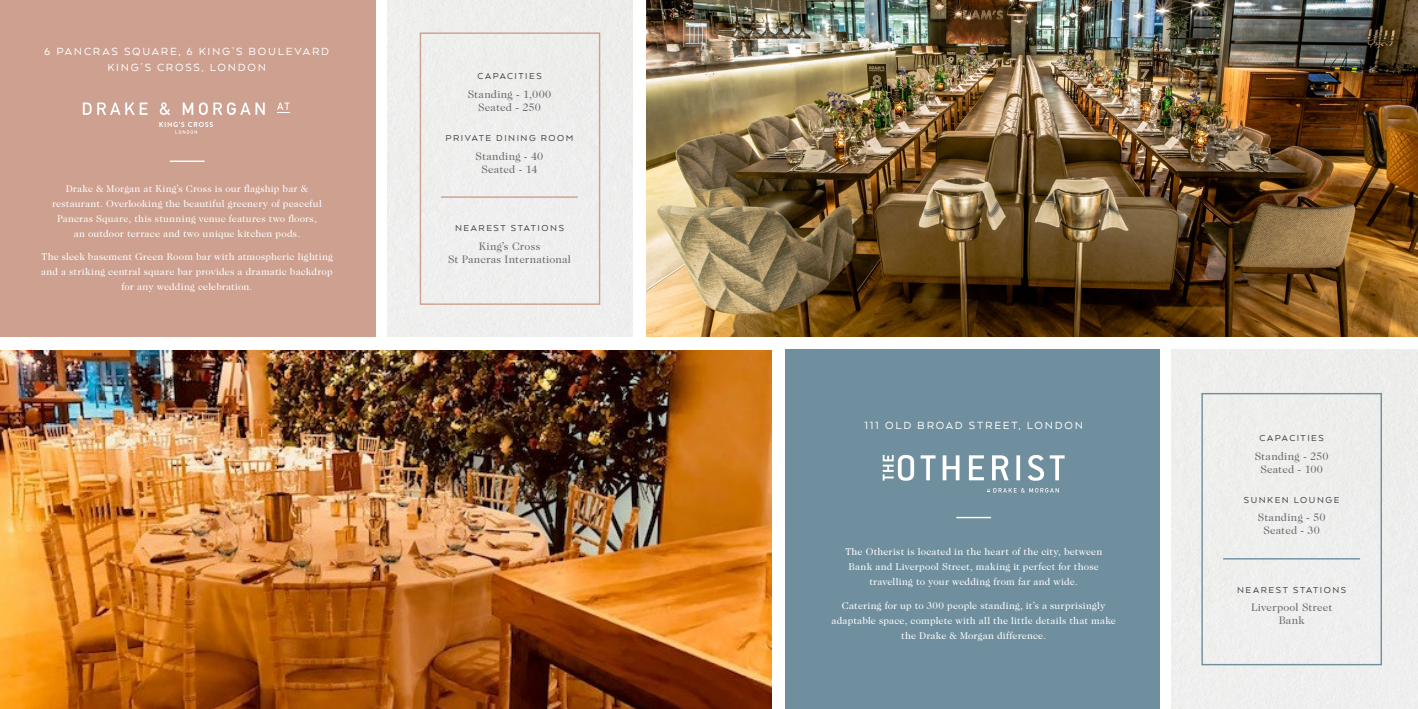
<style>
.page{position:relative;width:1418px;height:709px;background:#fff}
.page>*{position:absolute;margin:0;border:0;box-sizing:border-box;transform-origin:0 0}
.t1{font:12px "Arquitecta";letter-spacing:.145em;color:#fff}
.t2{font:12px "Arquitecta";letter-spacing:.14em;color:#fff}
.t3{font:11px/13px "Caslon 224 Std";letter-spacing:.02em;color:#696a6d;text-align:center}
.t4{font:10px/15px "Caslon 224 Std";letter-spacing:.02em;color:#fff;text-align:center}
.t5{font:10px "Arquitecta";letter-spacing:.15em;color:#414042}
.t6{font:10px "Arquitecta";letter-spacing:.155em;color:#414042}
</style>
<div class="page">
<div style="left:387px;top:0;width:246px;height:336px;background:#eeeeed"></div>
<div style="left:0;top:0;width:375px;height:336px;background:#cda090"></div>
<hr style="left:170px;top:160px;width:34px;height:2px;background:#fff">
<div style="left:420px;top:32px;width:180px;height:273px;border:1px solid #cda090"></div>
<hr style="left:441px;top:196px;width:137px;height:2px;background:#cda090">
<svg style="left:83px;top:102px;width:65px;height:13px"></svg>
<svg style="left:160px;top:102px;width:10px;height:13px"></svg>
<svg style="left:183px;top:102px;width:10px;height:13px"></svg>
<svg style="left:199px;top:102px;width:66px;height:13px"></svg>
<svg style="left:277px;top:102px;width:12px;height:11px"></svg>
<svg style="left:159px;top:122px;width:54px;height:12px"></svg>
<img style="left:646px;top:0;width:771px;height:336px">
<img style="left:0;top:350px;width:771px;height:359px">
<div style="left:1171px;top:349px;width:246px;height:360px;background:#eeeeed"></div>
<div style="left:785px;top:349px;width:374px;height:360px;background:#6f8f9e"></div>
<svg style="left:920px;top:455px;width:15px;height:25px"></svg>
<svg style="left:942px;top:455px;width:17px;height:25px"></svg>
<svg style="left:968px;top:455px;width:15px;height:25px"></svg>
<svg style="left:992px;top:455px;width:16px;height:25px"></svg>
<svg style="left:1016px;top:455px;width:4px;height:25px"></svg>
<svg style="left:1028px;top:455px;width:36px;height:25px"></svg>
<svg style="left:882px;top:455px;width:32px;height:25px"></svg>
<svg style="left:987px;top:488px;width:71px;height:4px"></svg>
<hr style="left:956px;top:517px;width:35px;height:1px;background:#fff">
<div style="left:1201px;top:393px;width:180px;height:272px;border:1px solid #6f8f9e"></div>
<hr style="left:1223px;top:558px;width:136px;height:1px;background:#6f8f9e">
<p class="t1" style="left:44px;top:44px;width:286px">6 PANCRAS SQUARE, 6 KING’S BOULEVARD</p>
<p class="t2" style="left:107px;top:60px;width:160px">KING’S CROSS, LONDON</p>
<p class="t4" style="left:52px;top:181px;width:271px">Drake &amp; Morgan at King’s Cross is our flagship bar &amp; restaurant. Overlooking the beautiful greenery of peaceful Pancras Square, this stunning venue features two floors, an outdoor terrace and two unique kitchen pods.</p>
<p class="t4" style="left:41px;top:249px;width:293px">The sleek basement Green Room bar with atmospheric lighting and a striking central square bar provides a dramatic backdrop for any wedding celebration.</p>
<p class="t5" style="left:477px;top:70px;width:66px">CAPACITIES</p>
<p class="t3" style="left:468px;top:87px;width:85px">Standing - 1,000<br>Seated - 250</p>
<p class="t5" style="left:445px;top:132px;width:129px">PRIVATE DINING ROOM</p>
<p class="t3" style="left:475px;top:149px;width:69px">Standing - 40<br>Seated - 14</p>
<p class="t6" style="left:455px;top:222px;width:110px">NEAREST STATIONS</p>
<p class="t3" style="left:448px;top:239px;width:124px">King’s Cross<br>St Pancras International</p>
<p class="t1" style="left:864px;top:417px;width:220px">111 OLD BROAD STREET, LONDON</p>
<p class="t4" style="left:845px;top:544px;width:259px">The Otherist is located in the heart of the city, between<br>Bank and Liverpool Street, making it perfect for those travelling to your wedding from far and wide.</p>
<p class="t4" style="left:831px;top:598px;width:286px">Catering for up to 300 people standing, it’s a surprisingly adaptable space, complete with all the little details that make the Drake &amp; Morgan difference.</p>
<p class="t5" style="left:1259px;top:431px;width:66px">CAPACITIES</p>
<p class="t3" style="left:1254px;top:449px;width:75px">Standing - 250<br>Seated - 100</p>
<p class="t5" style="left:1243px;top:493px;width:97px">SUNKEN LOUNGE</p>
<p class="t3" style="left:1257px;top:511px;width:69px">Standing - 50<br>Seated - 30</p>
<p class="t6" style="left:1237px;top:583px;width:110px">NEAREST STATIONS</p>
<p class="t3" style="left:1250px;top:601px;width:83px">Liverpool Street<br>Bank</p>
</div>
